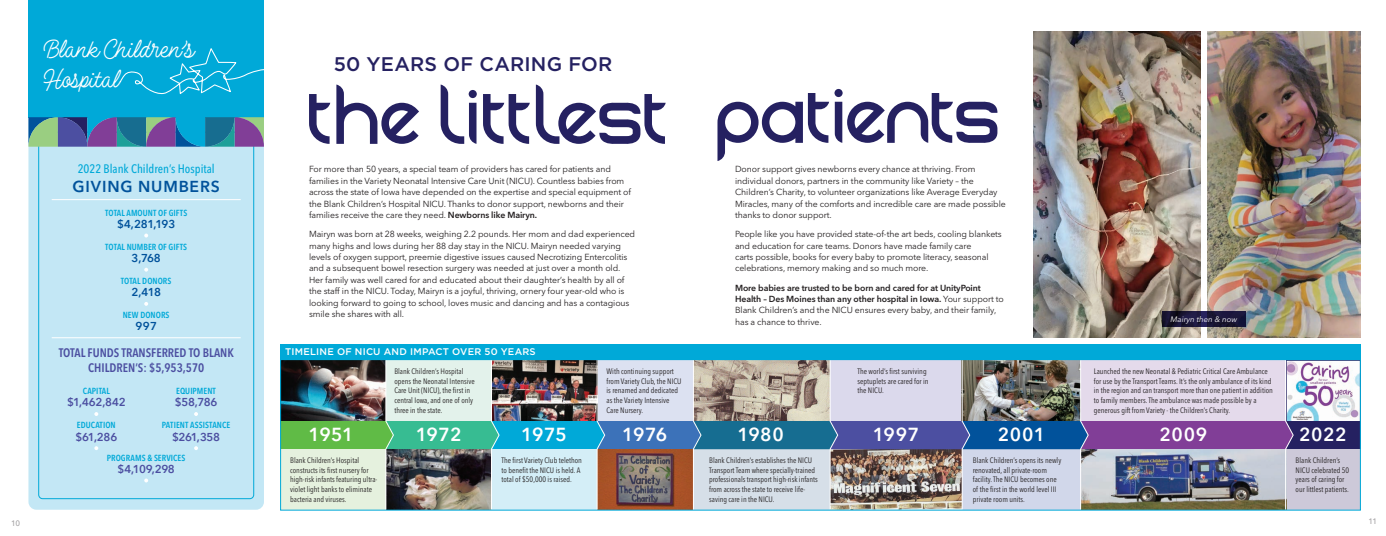
<style>
.page{position:relative;width:1386px;height:536px;background:#fff}
.page>*{position:absolute;margin:0;border:0;box-sizing:border-box;transform-origin:0 0}
.t1{font:27.12px/29.8px "Steak And Cheese Pen 3";color:#fff}
.t2{font:500 19.69px "Gotham";letter-spacing:.01em;color:#252161}
.t3{font:600 18.72px "Avenir Next LT Pro";letter-spacing:.025em;color:#fff}
.t4{font:600 15.75px "Avenir Next LT Pro";letter-spacing:.05em;color:#01529b}
.t5{font:600 condensed 12.25px/14.7px "Avenir Next LT Pro";color:#4c4fa1;text-align:center}
.t6{font:500 condensed 12.25px "Avenir Next LT Pro";color:#00a9d8}
.t7{font:600 11.38px "Avenir Next LT Pro";letter-spacing:-.03em;color:#4c4fa1}
.t8{font:600 11.38px "Avenir Next LT Pro";letter-spacing:-.025em;color:#01529b}
.t9{font:500 9.62px "Gotham";letter-spacing:.025em;color:#fff}
.t10{font:8.75px/11.4px "Avenir Next LT Pro";letter-spacing:-.01em;color:#231f20}
.t11{font:600 8.75px/11.4px "Avenir Next LT Pro";letter-spacing:-.01em;color:#231f20}
.t12{font:600 condensed 8.75px "Avenir Next LT Pro";letter-spacing:.005em;color:#00a9d8}
.t13{font:condensed 7.88px/9.6px "Avenir Next LT Pro";color:#231f20}
.t14{font:italic 7.88px "Avenir Next LT Pro";color:#fff}
.t15{font:500 7.88px "Avenir Next LT Pro";color:#a4a2a4}
.s1{font-weight:600}
.s2{font-weight:400}
</style>
<div class="page">
<div style="left:28px;top:147px;width:236px;height:362px;background:#c3e7f5"></div>
<div style="left:38px;top:132px;width:216px;height:366px;border:1px solid #00a9d8;border-radius:4px"></div>
<hr style="left:52px;top:199px;width:189px;height:1px;background:#fff">
<hr style="left:52px;top:337px;width:189px;height:1px;background:#fff">
<svg style="left:144px;top:233px;width:4px;height:4px"></svg>
<svg style="left:144px;top:267px;width:4px;height:4px"></svg>
<svg style="left:144px;top:302px;width:4px;height:4px"></svg>
<svg style="left:94px;top:412px;width:4px;height:4px"></svg>
<svg style="left:94px;top:446px;width:4px;height:4px"></svg>
<svg style="left:194px;top:412px;width:4px;height:4px"></svg>
<svg style="left:194px;top:446px;width:4px;height:4px"></svg>
<svg style="left:144px;top:478px;width:4px;height:4px"></svg>
<div style="left:28px;top:0;width:236px;height:117px;background:#00a9d8"></div>
<svg style="left:28px;top:117px;width:236px;height:30px;background:#4e749c"></svg>
<img style="left:1207px;top:32px;width:154px;height:305px">
<svg style="left:120px;top:48px;width:144px;height:47px"></svg>
<svg style="left:309px;top:94px;width:21px;height:50px"></svg>
<svg style="left:483px;top:94px;width:47px;height:50px"></svg>
<svg style="left:441px;top:84px;width:36px;height:60px"></svg>
<svg style="left:536px;top:84px;width:130px;height:60px"></svg>
<svg style="left:336px;top:84px;width:83px;height:60px"></svg>
<div style="left:834px;top:89px;width:9px;height:8px;background:#252161;border-radius:50%"></div>
<svg style="left:835px;top:93px;width:162px;height:50px"></svg>
<svg style="left:717px;top:93px;width:112px;height:68px"></svg>
<div style="left:280px;top:344px;width:413px;height:16px;background:#00a9d8"></div>
<div style="left:693px;top:344px;width:668px;height:16px;background:#00a9d8"></div>
<img style="left:694px;top:360px;width:667px;height:151px">
<img style="left:280px;top:360px;width:414px;height:151px">
<img style="left:1034px;top:32px;width:167px;height:305px">
<svg style="left:1162px;top:311px;width:84px;height:16px"></svg>
<h1 class="t1" style="left:44px;top:35px;width:152px">Blank Children’s<br>Hospital</h1>
<h2 class="t2" style="left:334px;top:51px;width:280px">50 YEARS OF CARING FOR</h2>
<p class="t15" style="left:11px;top:518px;width:11px">10</p>
<h3 class="t6" style="left:78px;top:161px;width:139px">2022 Blank Children’s Hospital</h3>
<h3 class="t4" style="left:73px;top:176px;width:149px">GIVING NUMBERS</h3>
<p class="t12" style="left:105px;top:207px;width:84px">TOTAL AMOUNT OF GIFTS</p>
<h3 class="t8" style="left:117px;top:217px;width:60px">$4,281,193</h3>
<p class="t12" style="left:105px;top:241px;width:83px">TOTAL NUMBER OF GIFTS</p>
<h3 class="t8" style="left:132px;top:251px;width:31px">3,768</h3>
<p class="t12" style="left:121px;top:275px;width:52px">TOTAL DONORS</p>
<h3 class="t8" style="left:131px;top:285px;width:31px">2,418</h3>
<p class="t12" style="left:123px;top:309px;width:48px">NEW DONORS</p>
<h3 class="t8" style="left:135px;top:319px;width:23px">997</h3>
<h3 class="t5" style="left:59px;top:345px;width:177px">TOTAL FUNDS TRANSFERRED TO BLANK<br>CHILDREN’S: $5,953,570</h3>
<p class="t12" style="left:83px;top:385px;width:29px">CAPITAL</p>
<h3 class="t7" style="left:67px;top:395px;width:60px">$1,462,842</h3>
<p class="t12" style="left:77px;top:419px;width:40px">EDUCATION</p>
<h3 class="t7" style="left:75px;top:429px;width:43px">$61,286</h3>
<p class="t10" style="left:309px;top:164px;width:324px">For more than 50 years, a special team of providers has cared for patients and families in the Variety Neonatal Intensive Care Unit (NICU). Countless babies from across the state of Iowa have depended on the expertise and special equipment of the Blank Children’s Hospital NICU. Thanks to donor support, newborns and their families receive the care they need. <span class="s1">Newborns like Mairyn.</span></p>
<p class="t10" style="left:309px;top:228px;width:328px">Mairyn was born at 28 weeks, weighing 2.2 pounds. Her mom and dad experienced many highs and lows during her 88 day stay in the NICU. Mairyn needed varying levels of oxygen support, preemie digestive issues caused Necrotizing Entercolitis and a subsequent bowel resection surgery was needed at just over a month old.<br>Her family was well cared for and educated about their daughter’s health by all of the staff in the NICU. Today, Mairyn is a joyful, thriving, ornery four year-old who is looking forward to going to school, loves music and dancing and has a contagious smile she shares with all.</p>
<p class="t10" style="left:735px;top:164px;width:272px">Donor support gives newborns every chance at thriving. From individual donors, partners in the community like Variety – the Children’s Charity, to volunteer organizations like Average Everyday Miracles, many of the comforts and incredible care are made possible thanks to donor support.</p>
<p class="t10" style="left:735px;top:228px;width:268px">People like you have provided state-of-the art beds, cooling blankets and education for care teams. Donors have made family care<br>carts possible, books for every baby to promote literacy, seasonal celebrations, memory making and so much more.</p>
<p class="t11" style="left:735px;top:282px;width:270px">More babies are trusted to be born and cared for at UnityPoint Health – Des Moines than any other hospital in Iowa. <span class="s2">Your support to Blank Children’s and the NICU ensures every baby, and their family, has a chance to thrive.</span></p>
<p class="t14" style="left:1171px;top:314px;width:68px">Mairyn then &amp; now</p>
<p class="t9" style="left:285px;top:345px;width:252px">TIMELINE OF NICU AND IMPACT OVER 50 YEARS</p>
<p class="t13" style="left:858px;top:366px;width:73px">The world’s first surviving septuplets are cared for in the NICU.</p>
<p class="t13" style="left:394px;top:366px;width:82px">Blank Children’s Hospital opens the Neonatal Intensive<br>Care Unit (NICU), the first in central Iowa, and one of only three in the state.</p>
<p class="t13" style="left:607px;top:366px;width:77px">With continuing support from Variety Club, the NICU is renamed and dedicated as the Variety Intensive<br>Care Nursery.</p>
<p class="t13" style="left:1094px;top:366px;width:180px">Launched the new Neonatal &amp; Pediatric Critical Care Ambulance for use by the Transport Teams. It’s the only ambulance of its kind in the region and can transport more than one patient in addition to family members. The ambulance was made possible by a generous gift from Variety - the Children’s Charity.</p>
<p class="t12" style="left:176px;top:385px;width:41px">EQUIPMENT</p>
<h3 class="t7" style="left:175px;top:395px;width:44px">$58,786</h3>
<p class="t12" style="left:162px;top:419px;width:70px">PATIENT ASSISTANCE</p>
<h3 class="t7" style="left:172px;top:429px;width:50px">$261,358</h3>
<p class="t12" style="left:107px;top:452px;width:80px">PROGRAMS &amp; SERVICES</p>
<h3 class="t7" style="left:118px;top:462px;width:59px">$4,109,298</h3>
<p class="t13" style="left:1296px;top:455px;width:55px">Blank Children’s<br>NICU celebrated 50 years of caring for our littlest patients.</p>
<h3 class="t3" style="left:309px;top:423px;width:47px">1951</h3>
<h3 class="t3" style="left:521px;top:423px;width:47px">1975</h3>
<h3 class="t3" style="left:622px;top:423px;width:47px">1976</h3>
<h3 class="t3" style="left:738px;top:423px;width:48px">1980</h3>
<h3 class="t3" style="left:873px;top:423px;width:48px">1997</h3>
<h3 class="t3" style="left:998px;top:423px;width:49px">2001</h3>
<h3 class="t3" style="left:1159px;top:423px;width:49px">2009</h3>
<h3 class="t3" style="left:1299px;top:423px;width:49px">2022</h3>
<p class="t13" style="left:290px;top:455px;width:89px">Blank Children’s Hospital constructs its first nursery for high-risk infants featuring ultra&shy;violet light banks to eliminate bacteria and viruses.</p>
<p class="t13" style="left:501px;top:455px;width:82px">The first Variety Club telethon to benefit the NICU is held. A total of $50,000 is raised.</p>
<h3 class="t3" style="left:416px;top:423px;width:47px">1972</h3>
<p class="t13" style="left:709px;top:455px;width:110px">Blank Children’s establishes the NICU Transport Team where specially-trained professionals transport high-risk infants from across the state to receive life&shy;saving care in the NICU.</p>
<p class="t13" style="left:973px;top:455px;width:90px">Blank Children’s opens its newly renovated, all private-room facility. The NICU becomes one of the first in the world level III private room units.</p>
<p class="t15" style="left:1368px;top:516px;width:10px">11</p>
</div>
